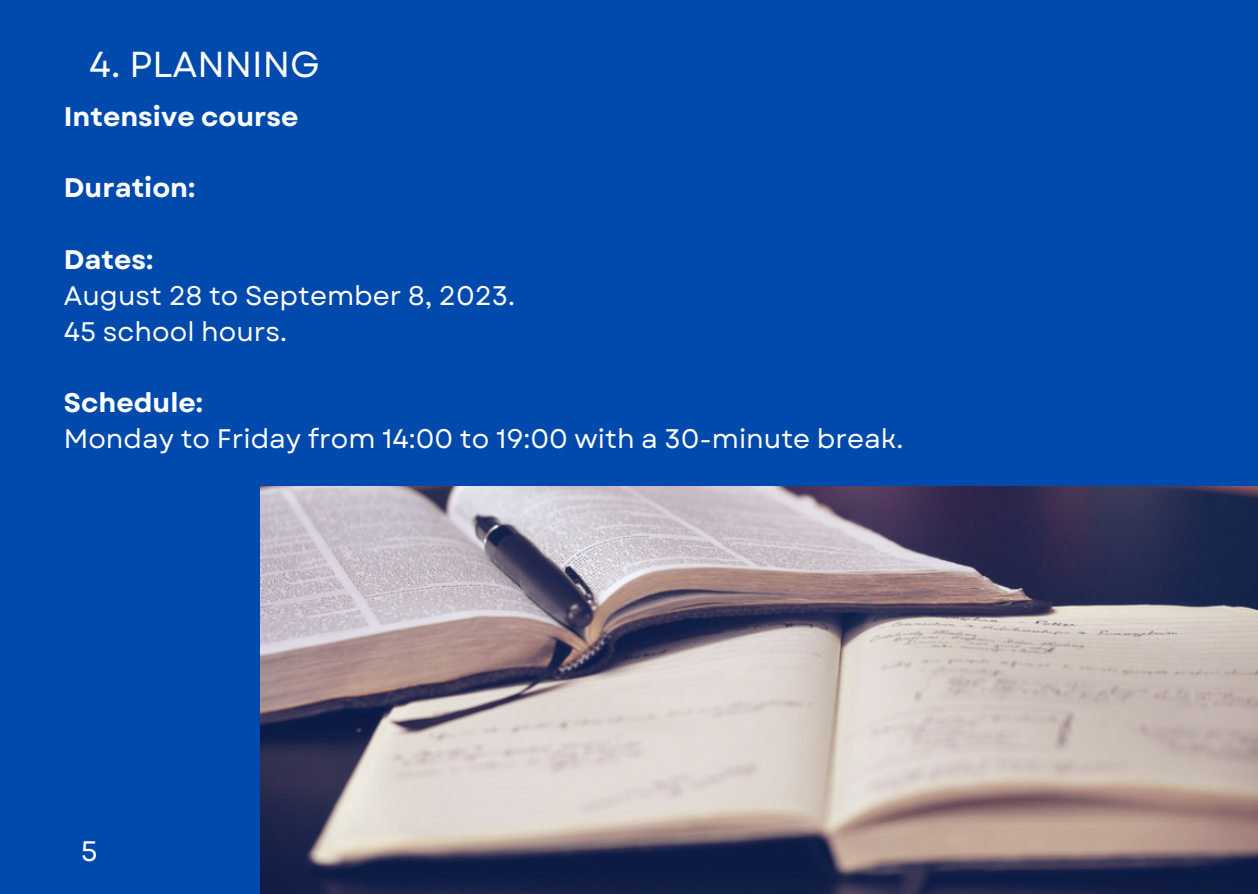
<style>
.page{position:relative;width:1258px;height:894px;background:#fff}
.page>*{position:absolute;margin:0;border:0;box-sizing:border-box;transform-origin:0 0}
.t1{font:36px "Garet";color:#fff}
.t2{font:28.2px "Garet";color:#fff}
.t3{font:26.7px "Garet";color:#fff}
.t4{font:700 26.7px "Garet";color:#fff}
</style>
<div class="page">
<div style="left:0;top:0;width:1258px;height:893px;background:#004aad"></div>
<img style="left:261px;top:486px;width:997px;height:406px">
<p class="t1" style="left:89px;top:39px;width:232px">4. PLANNING</p>
<p class="t4" style="left:64px;top:97px;width:236px">Intensive course</p>
<p class="t4" style="left:64px;top:169px;width:133px">Duration:</p>
<p class="t4" style="left:64px;top:240px;width:91px">Dates:</p>
<p class="t3" style="left:64px;top:276px;width:453px">August 28 to September 8, 2023.</p>
<p class="t3" style="left:64px;top:312px;width:225px">45 school hours.</p>
<p class="t4" style="left:64px;top:383px;width:141px">Schedule:</p>
<p class="t3" style="left:64px;top:419px;width:841px">Monday to Friday from 14:00 to 19:00 with a 30-minute break.</p>
<p class="t2" style="left:81px;top:830px;width:18px">5</p>
</div>
